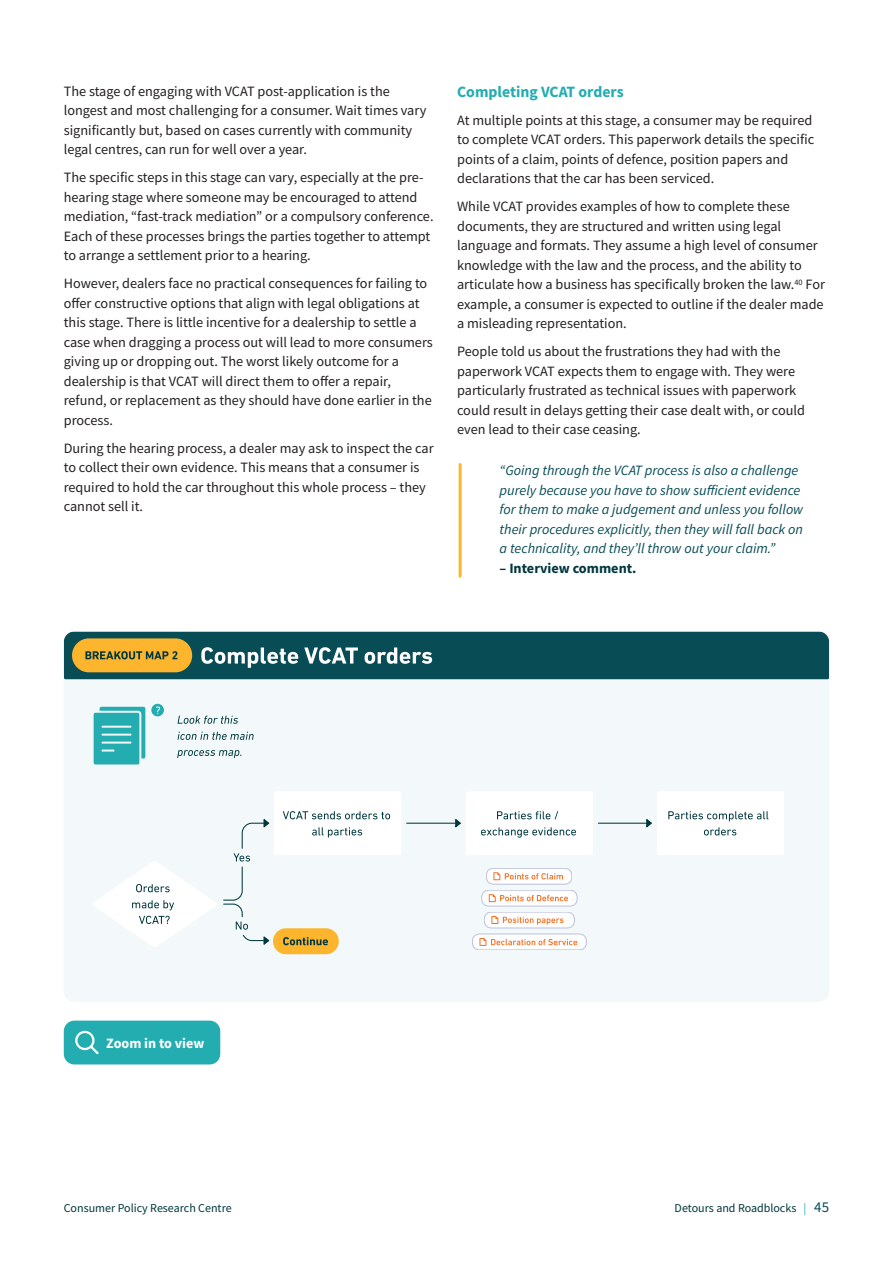
<style>
.page{position:relative;width:893px;height:1263px;background:#fff}
.page>*{position:absolute;margin:0;border:0;box-sizing:border-box;transform-origin:0 0}
.t1{font:700 15.75px "Source Sans Pro";color:#23adb0}
.t2{font:14.25px/19.5px "Source Sans Pro";color:#231f20}
.t3{font:italic 14.25px/19.5px "Source Sans Pro";color:#084c55}
.t4{font:700 14.25px "Source Sans Pro";color:#00373e}
.t5{font:700 14.25px "Source Sans Pro";color:#fff}
.t6{font:12px "Source Sans Pro";color:#00373e}
.s1{color:#23adb0}
.s2{font-size:15px;color:#084c55}
</style>
<div class="page">
<hr style="left:459px;top:464px;width:3px;height:112px;background:#fcb52c">
<div style="left:64px;top:678px;width:765px;height:323px;background:#f3f8fa"></div>
<div style="left:64px;top:631px;width:765px;height:48px;background:#084c55;border-radius:2px"></div>
<svg style="left:72px;top:638px;width:121px;height:35px;background:#cfa031"></svg>
<svg style="left:201px;top:647px;width:97px;height:21px"></svg>
<svg style="left:304px;top:647px;width:54px;height:17px"></svg>
<svg style="left:365px;top:647px;width:67px;height:17px"></svg>
<div style="left:482px;top:891px;width:94px;height:14px;background:#fff;border-radius:7px"></div>
<div style="left:482px;top:890px;width:95px;height:16px;border:1px solid #5f60ab;border-radius:8px"></div>
<svg style="left:489px;top:894px;width:79px;height:8px"></svg>
<div style="left:485px;top:913px;width:89px;height:14px;background:#fff;border-radius:7px"></div>
<div style="left:484px;top:912px;width:90px;height:16px;border:1px solid #5f60ab;border-radius:8px"></div>
<svg style="left:491px;top:916px;width:73px;height:8px"></svg>
<div style="left:487px;top:869px;width:84px;height:14px;background:#fff;border-radius:7px"></div>
<div style="left:486px;top:868px;width:86px;height:16px;border:1px solid #5f60ab;border-radius:8px"></div>
<svg style="left:493px;top:872px;width:70px;height:8px"></svg>
<div style="left:473px;top:935px;width:113px;height:14px;background:#fff;border-radius:7px"></div>
<div style="left:472px;top:934px;width:114px;height:16px;border:1px solid #5f60ab;border-radius:8px"></div>
<svg style="left:479px;top:938px;width:98px;height:8px"></svg>
<div style="left:466px;top:791px;width:127px;height:64px;background:#fff;border-radius:2px"></div>
<svg style="left:497px;top:811px;width:61px;height:8px"></svg>
<svg style="left:481px;top:827px;width:95px;height:11px"></svg>
<div style="left:657px;top:791px;width:127px;height:64px;background:#fff;border-radius:2px"></div>
<svg style="left:668px;top:811px;width:100px;height:10px"></svg>
<svg style="left:704px;top:827px;width:32px;height:8px"></svg>
<div style="left:274px;top:791px;width:127px;height:64px;background:#fff;border-radius:2px"></div>
<svg style="left:94px;top:707px;width:51px;height:57px;background:#42b8bb"></svg>
<svg style="left:151px;top:704px;width:13px;height:12px"></svg>
<svg style="left:178px;top:716px;width:60px;height:8px"></svg>
<svg style="left:178px;top:732px;width:76px;height:8px"></svg>
<svg style="left:177px;top:750px;width:64px;height:8px"></svg>
<hr style="left:407px;top:823px;width:51px;height:1px;background:#00373e">
<svg style="left:454px;top:818px;width:8px;height:11px"></svg>
<hr style="left:598px;top:823px;width:51px;height:1px;background:#00373e">
<svg style="left:645px;top:818px;width:8px;height:11px"></svg>
<svg style="left:92px;top:811px;width:298px;height:144px"></svg>
<div style="left:64px;top:1020px;width:156px;height:44px;background:#23adb0;border-radius:11px"></div>
<svg style="left:75px;top:1030px;width:24px;height:25px"></svg>
<p class="t2" style="left:64px;top:81px;width:364px">The stage of engaging with VCAT post-application is the longest and most challenging for a consumer. Wait times vary significantly but, based on cases currently with community legal centres, can run for well over a year.</p>
<p class="t2" style="left:64px;top:168px;width:371px">The specific steps in this stage can vary, especially at the pre&shy;hearing stage where someone may be encouraged to attend mediation, “fast-track mediation” or a compulsory conference.<br>Each of these processes brings the parties together to attempt to arrange a settlement prior to a hearing.</p>
<p class="t2" style="left:64px;top:274px;width:371px">However, dealers face no practical consequences for failing to offer constructive options that align with legal obligations at this stage. There is little incentive for a dealership to settle a case when dragging a process out will lead to more consumers giving up or dropping out. The worst likely outcome for a dealership is that VCAT will direct them to offer a repair, refund, or replacement as they should have done earlier in the process.</p>
<p class="t2" style="left:64px;top:438px;width:371px">During the hearing process, a dealer may ask to inspect the car to collect their own evidence. This means that a consumer is required to hold the car throughout this whole process – they cannot sell it.</p>
<p class="t1" style="left:457px;top:81px;width:168px">Completing VCAT orders</p>
<p class="t2" style="left:457px;top:110px;width:359px">At multiple points at this stage, a consumer may be required to complete VCAT orders. This paperwork details the specific points of a claim, points of defence, position papers and declarations that the car has been serviced.</p>
<p class="t2" style="left:457px;top:197px;width:369px">While VCAT provides examples of how to complete these documents, they are structured and written using legal language and formats. They assume a high level of consumer knowledge with the law and the process, and the ability to articulate how a business has specifically broken the law.<sup>40</sup> For example, a consumer is expected to outline if the dealer made a misleading representation.</p>
<p class="t2" style="left:457px;top:342px;width:350px">People told us about the frustrations they had with the paperwork VCAT expects them to engage with. They were particularly frustrated as technical issues with paperwork could result in delays getting their case dealt with, or could even lead to their case ceasing.</p>
<p class="t3" style="left:500px;top:460px;width:305px">“Going through the VCAT process is also a challenge purely because you have to show sufficient evidence for them to make a judgement and unless you follow their procedures explicitly, then they will fall back on a technicality, and they’ll throw out your claim.”</p>
<p class="t4" style="left:500px;top:558px;width:138px">– Interview comment.</p>
<p class="t5" style="left:106px;top:1033px;width:100px">Zoom in to view</p>
<p class="t6" style="left:64px;top:1200px;width:169px">Consumer Policy Research Centre</p>
<p class="t6" style="left:675px;top:1200px;width:156px">Detours and Roadblocks <span class="s1">|</span> <span class="s2">45</span></p>
</div>
